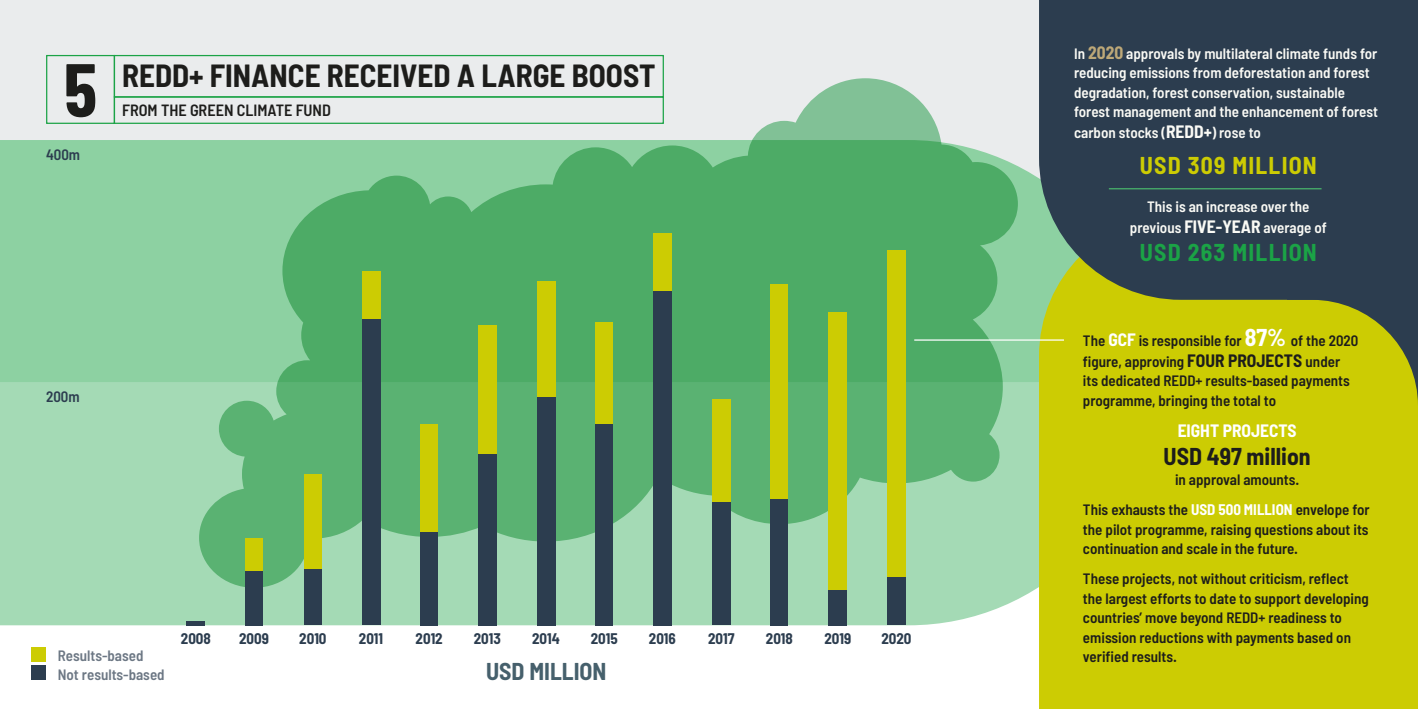
<style>
.page{position:relative;width:1418px;height:709px;background:#fff}
.page>*{position:absolute;margin:0;border:0;box-sizing:border-box;transform-origin:0 0}
.NUMBER{font:700 75px "Barlow Condensed";color:#1d1d1b}
.GRAPHIC_TITLE_2{font:700 semi-condensed 31.25px "Barlow";color:#1d1d1b}
._12pt_COPY{font:700 semi-condensed 23.75px "Barlow";color:#1d1d1b}
._19pt_HEADING{font:700 semi-condensed 23.75px "Barlow";letter-spacing:.05em;color:#cccc03}
._19pt_HEADING-2{font:700 semi-condensed 23.75px "Barlow";letter-spacing:.05em;color:#1ba346}
.t1{font:700 semi-condensed 23.75px "Barlow";color:#46606c}
._12pt_COPY-2{font:700 semi-condensed 17.5px "Barlow";color:#fff}
.GRAPHIC_TITLE_1{font:600 semi-condensed 16.25px "Barlow";color:#1d1d1b}
._12pt_COPY-3{font:600 semi-condensed 15px/19.5px "Barlow";color:#1d1d1b}
._12pt_COPY-4{font:600 semi-condensed 15px/19.5px "Barlow";color:#fafaf5}
.t2{font:700 semi-condensed 15px "Barlow";color:#2c3d4f}
.t3{font:600 semi-condensed 15px/18.8px "Barlow";color:#6c7784}
.t4{font:600 semi-condensed 15px "Barlow";color:#2c3d4f}
.s1{font-weight:700;font-size:17.5px;color:#bda878}
.s2{font-weight:700;font-size:17.5px}
.s3{font-weight:700;font-size:17.5px;color:#fff}
.s4{font-weight:700;font-size:23.75px;color:#fff}
.s5{font-weight:700;color:#fff}
</style>
<div class="page">
<div style="left:0;top:0;width:1104px;height:229px;background:#eaeced"></div>
<div style="left:0;top:140px;width:1039px;height:242px;background:#8dd1a2"></div>
<hr style="left:1417px;top:260px;width:1px;height:365px;background:#8dd1a2">
<div style="left:0;top:382px;width:1039px;height:243px;background:#a4dab5"></div>
<hr style="left:1417px;top:503px;width:1px;height:122px;background:#bbe3c7">
<div style="left:31px;top:647px;width:14px;height:14px;background:#cccc03"></div>
<div style="left:31px;top:666px;width:14px;height:14px;background:#2c3d4f"></div>
<svg style="left:199px;top:78px;width:818px;height:509px;background:#76bf8a"></svg>
<div style="left:887px;top:576px;width:18px;height:49px;background:#2c3d4f"></div>
<div style="left:828px;top:590px;width:19px;height:35px;background:#2c3d4f"></div>
<div style="left:770px;top:499px;width:18px;height:126px;background:#2c3d4f"></div>
<div style="left:712px;top:501px;width:18px;height:124px;background:#2c3d4f"></div>
<div style="left:653px;top:291px;width:19px;height:334px;background:#2c3d4f"></div>
<div style="left:595px;top:423px;width:18px;height:202px;background:#2c3d4f"></div>
<div style="left:537px;top:397px;width:18px;height:228px;background:#2c3d4f"></div>
<div style="left:478px;top:454px;width:19px;height:171px;background:#2c3d4f"></div>
<div style="left:420px;top:532px;width:18px;height:93px;background:#2c3d4f"></div>
<div style="left:362px;top:318px;width:18px;height:307px;background:#2c3d4f"></div>
<div style="left:304px;top:568px;width:18px;height:57px;background:#2c3d4f"></div>
<div style="left:245px;top:571px;width:18px;height:54px;background:#2c3d4f"></div>
<div style="left:187px;top:620px;width:18px;height:5px;background:#2c3d4f"></div>
<div style="left:887px;top:250px;width:18px;height:326px;background:#cccc03"></div>
<div style="left:828px;top:313px;width:19px;height:277px;background:#cccc03"></div>
<div style="left:770px;top:284px;width:18px;height:215px;background:#cccc03"></div>
<div style="left:712px;top:399px;width:18px;height:102px;background:#cccc03"></div>
<div style="left:653px;top:233px;width:19px;height:58px;background:#cccc03"></div>
<div style="left:595px;top:322px;width:18px;height:101px;background:#cccc03"></div>
<div style="left:537px;top:281px;width:18px;height:116px;background:#cccc03"></div>
<div style="left:478px;top:325px;width:19px;height:129px;background:#cccc03"></div>
<div style="left:420px;top:424px;width:18px;height:108px;background:#cccc03"></div>
<div style="left:362px;top:271px;width:18px;height:47px;background:#cccc03"></div>
<div style="left:304px;top:474px;width:18px;height:94px;background:#cccc03"></div>
<div style="left:245px;top:538px;width:18px;height:33px;background:#cccc03"></div>
<div style="left:1039px;top:300px;width:378px;height:409px;background:#cccc03"></div>
<div style="left:1039px;top:0;width:378px;height:300px;background:#2c3d4f"></div>
<svg style="left:1286px;top:57px;width:131px;height:364px;background:#596539"></svg>
<div style="left:46px;top:55px;width:69px;height:69px;border:1px solid #1ba346"></div>
<div style="left:114px;top:96px;width:550px;height:28px;border:1px solid #1ba346"></div>
<div style="left:114px;top:55px;width:550px;height:43px;border:1px solid #1ba346"></div>
<hr style="left:1108px;top:188px;width:213px;height:1px;background:#49b56b">
<hr style="left:914px;top:339px;width:150px;height:2px;background:#fff">
<p class="NUMBER" style="left:64px;top:43px;width:34px">5</p>
<p class="t4" style="left:46px;top:145px;width:35px">400m</p>
<p class="GRAPHIC_TITLE_2" style="left:122px;top:57px;width:535px">REDD+ FINANCE RECEIVED A LARGE BOOST</p>
<p class="GRAPHIC_TITLE_1" style="left:122px;top:100px;width:210px">FROM THE GREEN CLIMATE FUND</p>
<p class="t4" style="left:46px;top:387px;width:35px">200m</p>
<p class="t3" style="left:58px;top:646px;width:108px">Results-based<br>Not results-based</p>
<p class="t2" style="left:181px;top:629px;width:31px">2008</p>
<p class="t2" style="left:239px;top:629px;width:31px">2009</p>
<p class="t2" style="left:299px;top:629px;width:29px">2010</p>
<p class="t2" style="left:359px;top:629px;width:26px">2011</p>
<p class="t2" style="left:415px;top:629px;width:29px">2012</p>
<p class="t2" style="left:474px;top:629px;width:29px">2013</p>
<p class="t2" style="left:532px;top:629px;width:29px">2014</p>
<p class="t2" style="left:590px;top:629px;width:28px">2015</p>
<p class="t2" style="left:649px;top:629px;width:28px">2016</p>
<p class="t2" style="left:708px;top:629px;width:28px">2017</p>
<p class="t2" style="left:766px;top:629px;width:29px">2018</p>
<p class="t2" style="left:824px;top:629px;width:28px">2019</p>
<p class="t2" style="left:881px;top:629px;width:32px">2020</p>
<p class="t1" style="left:486px;top:656px;width:122px">USD MILLION</p>
<p class="_12pt_COPY-4" style="left:1074px;top:43px;width:305px">In <span class="s1">2020</span> approvals by multilateral climate funds for reducing emissions from deforestation and forest degradation, forest conservation, sustainable forest management and the enhancement of forest</p>
<p class="_12pt_COPY-4" style="left:1074px;top:123px;width:188px">carbon stocks (<span class="s2">REDD+</span>) rose to</p>
<p class="_19pt_HEADING" style="left:1139px;top:151px;width:178px">USD 309 MILLION</p>
<p class="_12pt_COPY-4" style="left:1129px;top:195px;width:198px;line-height:21px;text-align:center">This is an increase over the previous <span class="s2">FIVE-YEAR</span> average of</p>
<p class="_19pt_HEADING-2" style="left:1139px;top:238px;width:179px">USD 263 MILLION</p>
<p class="_12pt_COPY-3" style="left:1082px;top:329px;width:277px;line-height:21px">The <span class="s3">GCF</span> is responsible for <span class="s4">87%</span> of the 2020 figure, approving <span class="s2">FOUR PROJECTS</span> under</p>
<p class="_12pt_COPY-3" style="left:1082px;top:370px;width:268px">its dedicated REDD+ results-based payments programme, bringing the total to</p>
<p class="_12pt_COPY-2" style="left:1177px;top:420px;width:120px">EIGHT PROJECTS</p>
<p class="_12pt_COPY" style="left:1163px;top:442px;width:149px">USD 497 million</p>
<p class="_12pt_COPY-3" style="left:1174px;top:469px;width:126px">in approval amounts.</p>
<p class="_12pt_COPY-3" style="left:1082px;top:499px;width:288px;text-align:justify">This exhausts the <span class="s5">USD 500 MILLION</span> envelope for the pilot programme, raising questions about its continuation and scale in the future.</p>
<p class="_12pt_COPY-3" style="left:1082px;top:568px;width:287px">These projects, not without criticism, reflect the largest efforts to date to support developing countries’ move beyond REDD+ readiness to emission reductions with payments based on verified results.</p>
</div>
